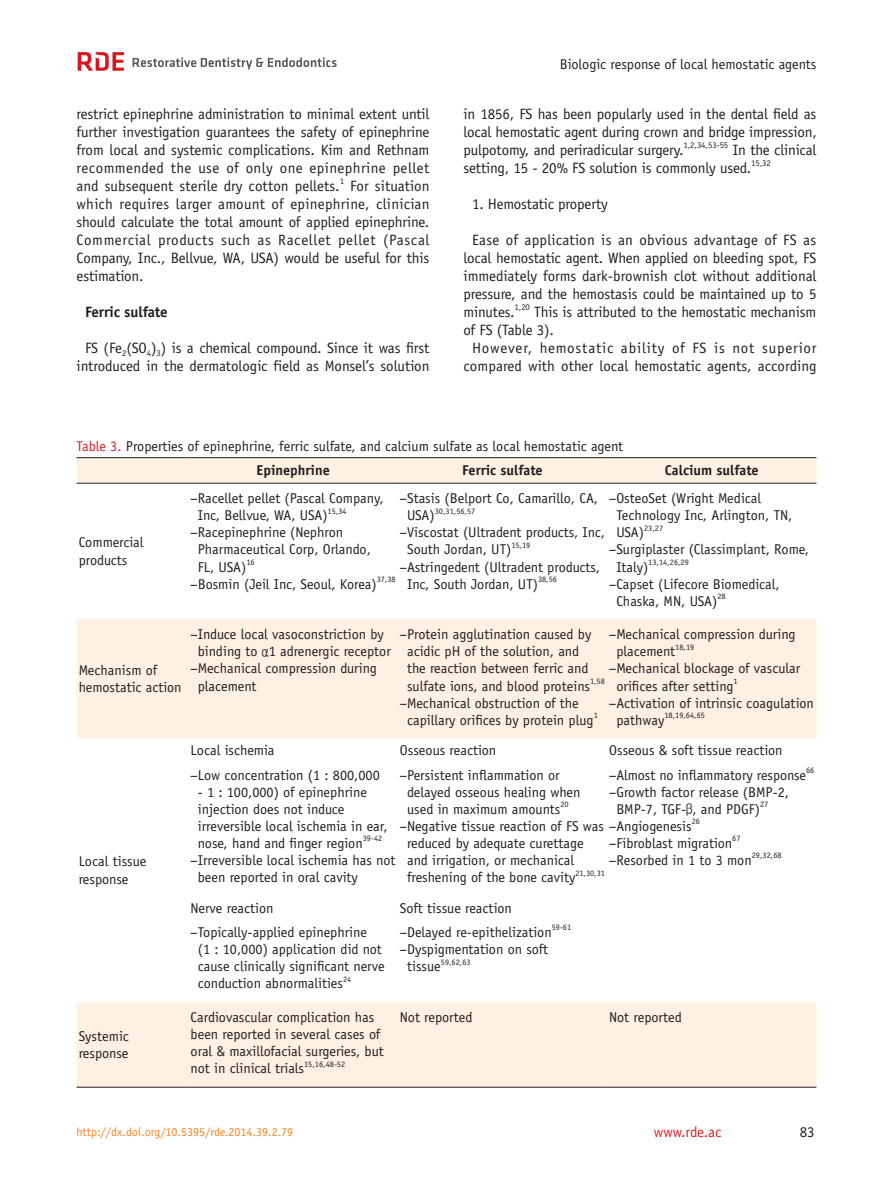
<style>
.page{position:relative;width:893px;height:1191px;background:#fff}
.page>*{position:absolute;margin:0;border:0;box-sizing:border-box;transform-origin:0 0}
.t1{font:15px/18px "Officina Sans Std";letter-spacing:-.01em;color:#231f20;text-align:justify}
.t2{font:15px "Officina Sans Std";letter-spacing:.055em;color:#231f20}
.t3{font:700 15px "Officina Sans Std";letter-spacing:-.01em;color:#231f20}
.t4{font:15px "Officina Sans Std";color:#d1232a}
.t5{font:14.25px/17.1px "Officina Sans Std";color:#231f20}
.t6{font:700 14.25px "Officina Sans Std";color:#231f20}
.t7{font:12px "Officina Sans Std";color:#f58220}
.t8{font:8.7px "Officina Sans Std";letter-spacing:-.01em;color:#231f20}
.t9{font:8.25px "Officina Sans Std";color:#231f20}
.s1{color:#d1232a}
.s2{font-weight:700}
.s3{font-family:"Nanum Gothic"}
</style>
<div class="page">
<svg style="left:133px;top:57px;width:204px;height:13px"></svg>
<svg style="left:78px;top:52px;width:46px;height:19px"></svg>
<svg style="left:77px;top:458px;width:739px;height:628px"></svg>
<hr style="left:77px;top:457px;width:112px;height:1px;background:#231f20">
<hr style="left:189px;top:457px;width:209px;height:1px;background:#231f20">
<hr style="left:398px;top:457px;width:209px;height:1px;background:#231f20">
<hr style="left:607px;top:457px;width:209px;height:1px;background:#231f20">
<hr style="left:77px;top:483px;width:112px;height:1px;background:#231f20">
<hr style="left:189px;top:483px;width:209px;height:1px;background:#231f20">
<hr style="left:398px;top:483px;width:209px;height:1px;background:#231f20">
<hr style="left:607px;top:483px;width:209px;height:1px;background:#231f20">
<hr style="left:77px;top:1086px;width:112px;height:1px;background:#231f20">
<hr style="left:189px;top:1086px;width:209px;height:1px;background:#231f20">
<hr style="left:398px;top:1086px;width:209px;height:1px;background:#231f20">
<hr style="left:607px;top:1086px;width:209px;height:1px;background:#231f20">
<p class="t1" style="left:77px;top:105px;width:354px">restrict epinephrine administration to minimal extent until further investigation guarantees the safety of epinephrine from local and systemic complications. Kim and Rethnam recommended the use of only one epinephrine pellet and subsequent sterile dry cotton pellets.</p>
<p class="t8" style="left:340px;top:176px;width:6px">1</p>
<p class="t1" style="left:77px;top:177px;width:355px;text-indent:274px">For situation which requires larger amount of epinephrine, clinician should calculate the total amount of applied epinephrine.<br>Commercial products such as Racellet pellet (Pascal Company, Inc., Bellvue, WA, USA) would be useful for this estimation.</p>
<p class="t3" style="left:85px;top:302px;width:84px">Ferric sulfate</p>
<p class="t1" style="left:77px;top:339px;width:354px;text-align:center">FS (Fe<sub>2</sub>(SO<sub>4</sub>)<sub>3</sub>) is a chemical compound. Since it was first introduced in the dermatologic field as Monsel’s solution</p>
<p class="t5" style="left:560px;top:55px;width:258px">Biologic response of local hemostatic agents</p>
<p class="t1" style="left:463px;top:105px;width:355px">in 1856, FS has been popularly used in the dental field as local hemostatic agent during crown and bridge impression, pulpotomy, and periradicular surgery.</p>
<p class="t8" style="left:683px;top:140px;width:46px">1,2,34,53-55</p>
<p class="t1" style="left:463px;top:141px;width:354px;text-indent:269px">In the clinical setting, 15 - 20% FS solution is commonly used.</p>
<p class="t8" style="left:751px;top:158px;width:21px">15,32</p>
<p class="t1" style="left:472px;top:195px;width:137px">1. Hemostatic property</p>
<p class="t1" style="left:463px;top:231px;width:354px;text-indent:9px">Ease of application is an obvious advantage of FS as local hemostatic agent. When applied on bleeding spot, FS immediately forms dark-brownish clot without additional pressure, and the hemostasis could be maintained up to 5 minutes.</p>
<p class="t8" style="left:515px;top:302px;width:17px">1,20</p>
<p class="t1" style="left:534px;top:303px;width:284px">This is attributed to the hemostatic mechanism</p>
<p class="t1" style="left:463px;top:321px;width:92px">of FS (Table 3).</p>
<p class="t2" style="left:472px;top:339px;width:346px">However, hemostatic ability of FS is not superior</p>
<p class="t1" style="left:463px;top:357px;width:355px">compared with other local hemostatic agents, according</p>
<p class="t5" style="left:256px;top:433px;width:368px;line-height:24.5px;text-indent:-180px"><span class="s1">Table 3.</span> Properties of epinephrine, ferric sulfate, and calcium sulfate as local hemostatic agent<br><span class="s2">Epinephrine</span></p>
<p class="t6" style="left:462px;top:461px;width:82px">Ferric sulfate</p>
<p class="t6" style="left:665px;top:461px;width:95px">Calcium sulfate</p>
<p class="t5" style="left:79px;top:534px;width:66px">Commercial products</p>
<p class="t5" style="left:79px;top:661px;width:104px">Mechanism of hemostatic action</p>
<p class="t5" style="left:79px;top:853px;width:69px">Local tissue response</p>
<p class="t5" style="left:79px;top:1027px;width:52px">Systemic response</p>
<p class="t5" style="left:198px;top:490px;width:187px;text-indent:-7px">−Racellet pellet (Pascal Company,<br>Inc, Bellvue, WA, USA)</p>
<p class="t5" style="left:407px;top:490px;width:193px;text-indent:-7px">−Stasis (Belport Co, Camarillo, CA,<br>USA)</p>
<p class="t5" style="left:616px;top:490px;width:178px;text-indent:-7px">−OsteoSet (Wright Medical<br>Technology Inc, Arlington, TN,<br>USA)</p>
<p class="t9" style="left:328px;top:506px;width:21px">15,34</p>
<p class="t5" style="left:198px;top:524px;width:175px;text-indent:-7px">−Racepinephrine (Nephron<br>Pharmaceutical Corp, Orlando,<br>FL, USA)</p>
<p class="t9" style="left:435px;top:506px;width:42px">30,31,56,57</p>
<p class="t5" style="left:407px;top:524px;width:199px;text-indent:-7px">−Viscostat (Ultradent products, Inc,<br>South Jordan, UT)</p>
<p class="t9" style="left:644px;top:523px;width:21px">23,27</p>
<p class="t5" style="left:616px;top:541px;width:194px;text-indent:-7px">−Surgiplaster (Classimplant, Rome,<br>Italy)</p>
<p class="t9" style="left:511px;top:540px;width:21px">15,19</p>
<p class="t5" style="left:407px;top:558px;width:195px;text-indent:-7px">−Astringedent (Ultradent products,<br>Inc, South Jordan, UT)</p>
<p class="t9" style="left:246px;top:557px;width:10px">16</p>
<p class="t5" style="left:191px;top:575px;width:188px">−Bosmin (Jeil Inc, Seoul, Korea)</p>
<p class="t9" style="left:377px;top:574px;width:21px">37,38</p>
<p class="t9" style="left:648px;top:557px;width:42px">13,14,26,29</p>
<p class="t5" style="left:616px;top:575px;width:165px;text-indent:-7px">−Capset (Lifecore Biomedical,<br>Chaska, MN, USA)</p>
<p class="t9" style="left:538px;top:574px;width:21px">38,56</p>
<p class="t9" style="left:717px;top:591px;width:10px">28</p>
<p class="t5" style="left:191px;top:626px;width:195px">−Induce local vasoconstriction by</p>
<p class="t5" style="left:198px;top:643px;width:195px">binding to <span class="s3">α</span>1 adrenergic receptor</p>
<p class="t5" style="left:191px;top:660px;width:188px">−Mechanical compression during</p>
<p class="t5" style="left:198px;top:677px;width:60px">placement</p>
<p class="t5" style="left:616px;top:626px;width:181px;text-indent:-7px">−Mechanical compression during placement</p>
<p class="t5" style="left:400px;top:626px;width:193px;text-align:center">−Protein agglutination caused by acidic pH of the solution, and the reaction between ferric and sulfate ions, and blood proteins</p>
<p class="t9" style="left:675px;top:642px;width:21px">18,19</p>
<p class="t5" style="left:616px;top:660px;width:185px;text-indent:-7px">−Mechanical blockage of vascular orifices after setting</p>
<p class="t9" style="left:590px;top:676px;width:16px">1,58</p>
<p class="t5" style="left:407px;top:694px;width:188px;text-indent:-7px">−Mechanical obstruction of the capillary orifices by protein plug</p>
<p class="t9" style="left:734px;top:676px;width:6px">1</p>
<p class="t5" style="left:616px;top:694px;width:199px;text-indent:-7px">−Activation of intrinsic coagulation pathway</p>
<p class="t9" style="left:664px;top:710px;width:42px">18,19,64,65</p>
<p class="t9" style="left:594px;top:710px;width:6px">1</p>
<p class="t5" style="left:191px;top:742px;width:85px">Local ischemia</p>
<p class="t5" style="left:400px;top:742px;width:98px">Osseous reaction</p>
<p class="t5" style="left:609px;top:742px;width:175px">Osseous &amp; soft tissue reaction</p>
<p class="t5" style="left:191px;top:766px;width:191px">−Low concentration (1 : 800,000</p>
<p class="t5" style="left:198px;top:783px;width:191px">- 1 : 100,000) of epinephrine injection does not induce irreversible local ischemia in ear, nose, hand and finger region</p>
<p class="t5" style="left:609px;top:766px;width:198px">−Almost no inflammatory response</p>
<p class="t9" style="left:806px;top:765px;width:10px">66</p>
<p class="t5" style="left:616px;top:783px;width:174px;text-indent:-7px">−Growth factor release (BMP-2,<br>BMP-7, TGF-<span class="s3">β</span>, and PDGF)</p>
<p class="t5" style="left:407px;top:766px;width:175px;text-indent:-7px">−Persistent inflammation or delayed osseous healing when used in maximum amounts</p>
<p class="t9" style="left:560px;top:799px;width:10px">20</p>
<p class="t5" style="left:407px;top:817px;width:286px;text-indent:-7px">−Negative tissue reaction of FS was −Angiogenesis reduced by adequate curettage<br>and irrigation, or mechanical<br>freshening of the bone cavity</p>
<p class="t9" style="left:760px;top:799px;width:10px">27</p>
<p class="t9" style="left:692px;top:816px;width:10px">26</p>
<p class="t5" style="left:609px;top:834px;width:125px">−Fibroblast migration</p>
<p class="t9" style="left:732px;top:833px;width:10px">67</p>
<p class="t5" style="left:609px;top:852px;width:144px">−Resorbed in 1 to 3 mon</p>
<p class="t9" style="left:752px;top:851px;width:31px">29,32,68</p>
<p class="t9" style="left:363px;top:833px;width:21px">39-42</p>
<p class="t5" style="left:198px;top:852px;width:199px;text-indent:-7px">−Irreversible local ischemia has not been reported in oral cavity</p>
<p class="t9" style="left:575px;top:868px;width:31px">21,30,31</p>
<p class="t5" style="left:191px;top:899px;width:84px">Nerve reaction</p>
<p class="t5" style="left:400px;top:899px;width:113px">Soft tissue reaction</p>
<p class="t5" style="left:198px;top:923px;width:188px;text-indent:-7px">−Topically-applied epinephrine<br>(1 : 10,000) application did not cause clinically significant nerve conduction abnormalities</p>
<p class="t5" style="left:400px;top:923px;width:153px">−Delayed re-epithelization</p>
<p class="t9" style="left:552px;top:922px;width:21px">59-61</p>
<p class="t5" style="left:407px;top:940px;width:143px;text-indent:-7px">−Dyspigmentation on soft tissue</p>
<p class="t9" style="left:441px;top:957px;width:31px">59,62,63</p>
<p class="t9" style="left:343px;top:974px;width:10px">24</p>
<p class="t5" style="left:191px;top:1008px;width:195px">Cardiovascular complication has been reported in several cases of oral &amp; maxillofacial surgeries, but not in clinical trials</p>
<p class="t9" style="left:304px;top:1059px;width:43px">15,16,48-52</p>
<p class="t5" style="left:400px;top:1008px;width:74px">Not reported</p>
<p class="t5" style="left:609px;top:1008px;width:74px">Not reported</p>
<p class="t7" style="left:77px;top:1124px;width:218px">http://dx.doi.org/10.5395/rde.2014.39.2.79</p>
<p class="t4" style="left:654px;top:1122px;width:69px">www.rde.ac</p>
<p class="t1" style="left:800px;top:1122px;width:16px">83</p>
</div>
